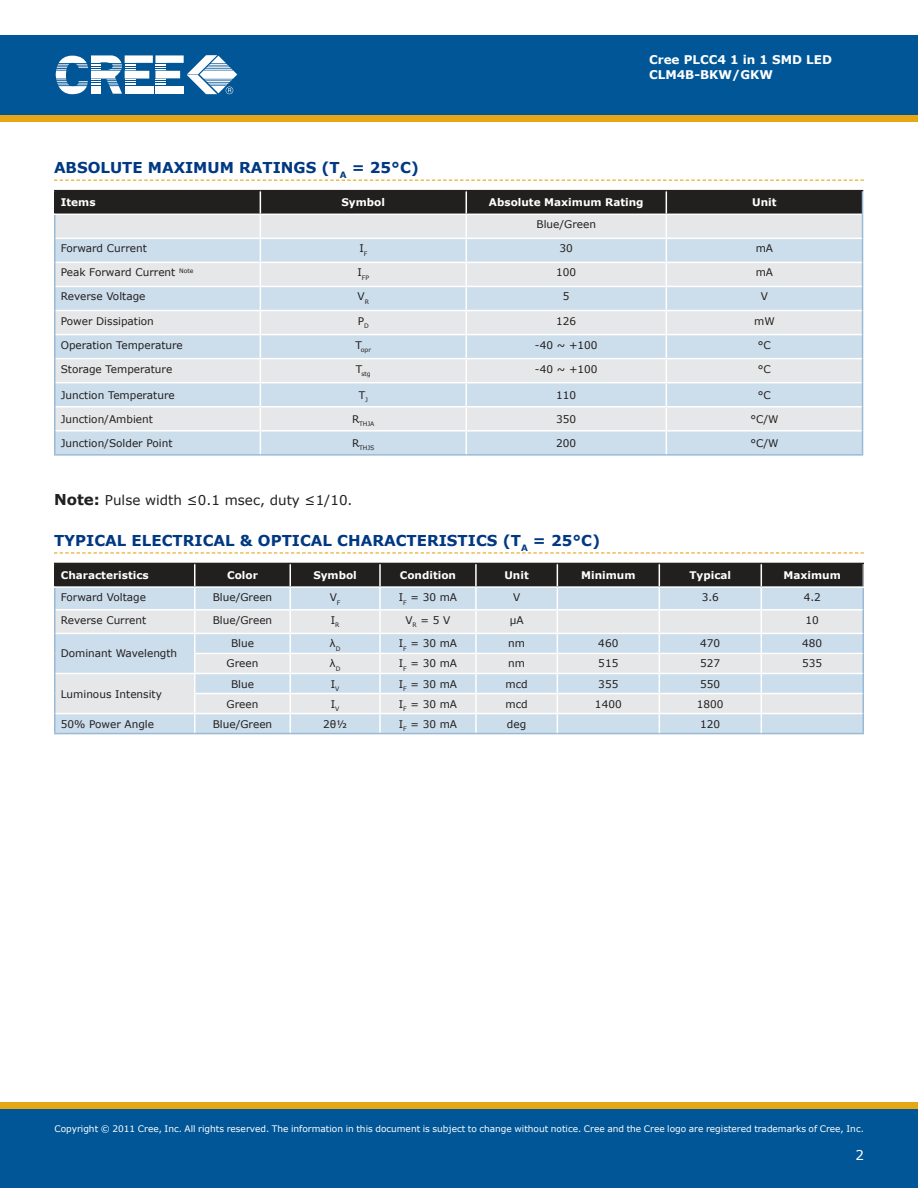
<style>
.page{position:relative;width:918px;height:1188px;background:#fff}
.page>*{position:absolute;margin:0;border:0;box-sizing:border-box;transform-origin:0 0}
.t1{font:700 15px "Verdana";color:#003882}
.t2{font:13.5px "Verdana";color:#221f1f}
.t3{font:13.5px "Verdana";color:#fff}
.t4{font:700 12px/15px "Verdana";color:#fff}
.t5{font:10.5px "Verdana";color:#221f1f}
.t6{font:700 10.5px "Verdana";color:#fff}
.t7{font:9px "Verdana";color:#fff}
.t8{font:6.15px "Verdana";color:#221f1f}
.s1{font-weight:700;font-size:15px}
</style>
<div class="page">
<div style="left:0;top:115px;width:918px;height:7px;background:#e7a613"></div>
<div style="left:0;top:35px;width:918px;height:80px;background:#005697"></div>
<svg style="left:56px;top:55px;width:181px;height:39px"></svg>
<div style="left:0;top:1108px;width:918px;height:80px;background:#005697"></div>
<div style="left:0;top:1102px;width:918px;height:6px;background:#e7a613"></div>
<svg style="left:54px;top:180px;width:810px;height:1px"></svg>
<svg style="left:54px;top:552px;width:810px;height:2px"></svg>
<hr style="left:54px;top:383px;width:2px;height:24px;background:#99bad7">
<hr style="left:54px;top:407px;width:2px;height:24px;background:#99bad7">
<hr style="left:54px;top:190px;width:206px;height:1px;background:#221f1f">
<hr style="left:54px;top:191px;width:2px;height:23px;background:#221f1f">
<hr style="left:260px;top:190px;width:206px;height:1px;background:#221f1f">
<hr style="left:466px;top:190px;width:200px;height:1px;background:#221f1f">
<hr style="left:666px;top:190px;width:197px;height:1px;background:#221f1f">
<hr style="left:54px;top:431px;width:2px;height:23px;background:#99bad7">
<hr style="left:54px;top:454px;width:206px;height:2px;background:#99bad7">
<hr style="left:260px;top:454px;width:206px;height:2px;background:#99bad7">
<hr style="left:466px;top:454px;width:200px;height:2px;background:#99bad7">
<hr style="left:666px;top:454px;width:197px;height:2px;background:#99bad7">
<hr style="left:54px;top:215px;width:2px;height:23px;background:#99bad7">
<hr style="left:54px;top:238px;width:2px;height:24px;background:#99bad7">
<hr style="left:54px;top:262px;width:2px;height:24px;background:#99bad7">
<hr style="left:54px;top:286px;width:2px;height:25px;background:#99bad7">
<hr style="left:54px;top:311px;width:2px;height:24px;background:#99bad7">
<hr style="left:54px;top:335px;width:2px;height:24px;background:#99bad7">
<hr style="left:54px;top:359px;width:2px;height:24px;background:#99bad7">
<svg style="left:55px;top:191px;width:808px;height:263px;background:#cbd2d9"></svg>
<hr style="left:666px;top:238px;width:196px;height:1px;background:#fff">
<hr style="left:666px;top:262px;width:196px;height:1px;background:#fff">
<hr style="left:666px;top:286px;width:196px;height:1px;background:#fff">
<hr style="left:666px;top:310px;width:196px;height:1px;background:#fff">
<hr style="left:666px;top:334px;width:196px;height:1px;background:#fff">
<hr style="left:666px;top:358px;width:196px;height:1px;background:#fff">
<hr style="left:54px;top:733px;width:141px;height:1px;background:#99bad7">
<hr style="left:195px;top:733px;width:95px;height:1px;background:#99bad7">
<hr style="left:290px;top:733px;width:90px;height:1px;background:#99bad7">
<hr style="left:380px;top:733px;width:96px;height:1px;background:#99bad7">
<hr style="left:476px;top:733px;width:81px;height:1px;background:#99bad7">
<hr style="left:557px;top:733px;width:102px;height:1px;background:#99bad7">
<hr style="left:659px;top:733px;width:102px;height:1px;background:#99bad7">
<hr style="left:761px;top:733px;width:103px;height:1px;background:#99bad7">
<svg style="left:54px;top:563px;width:810px;height:170px;background:#c1c8cf"></svg>
<p class="t4" style="left:649px;top:53px;width:184px">Cree PLCC4 1 in 1 SMD LED<br>CLM4B-BKW/GKW</p>
<h1 class="t1" style="left:54px;top:162px;width:367px">ABSOLUTE MAXIMUM RATINGS (T<sub>A</sub> = 25°C)</h1>
<p class="t6" style="left:61px;top:199px;width:36px">Items</p>
<p class="t6" style="left:342px;top:199px;width:45px">Symbol</p>
<p class="t6" style="left:489px;top:199px;width:156px">Absolute Maximum Rating</p>
<p class="t6" style="left:752px;top:199px;width:26px">Unit</p>
<p class="t5" style="left:537px;top:220px;width:61px">Blue/Green</p>
<p class="t5" style="left:61px;top:242px;width:88px">Forward Current</p>
<p class="t5" style="left:359px;top:244px;width:9px">I<sub>F</sub></p>
<p class="t5" style="left:560px;top:242px;width:15px">30</p>
<p class="t5" style="left:756px;top:244px;width:19px">mA</p>
<p class="t5" style="left:61px;top:266px;width:134px">Peak Forward Current <sup>Note</sup></p>
<p class="t8" style="left:357px;top:274px;width:13px"><sup>I</sup>FP</p>
<p class="t5" style="left:556px;top:268px;width:22px">100</p>
<p class="t5" style="left:756px;top:268px;width:19px">mA</p>
<p class="t5" style="left:61px;top:290px;width:86px">Reverse Voltage</p>
<p class="t5" style="left:358px;top:290px;width:13px">V<sub>R</sub></p>
<p class="t5" style="left:563px;top:292px;width:8px">5</p>
<p class="t5" style="left:761px;top:290px;width:9px">V</p>
<p class="t5" style="left:61px;top:317px;width:95px">Power Dissipation</p>
<p class="t5" style="left:358px;top:317px;width:13px">P<sub>D</sub></p>
<p class="t5" style="left:556px;top:314px;width:22px">126</p>
<p class="t5" style="left:754px;top:317px;width:22px">mW</p>
<p class="t5" style="left:61px;top:341px;width:124px">Operation Temperature</p>
<p class="t8" style="left:356px;top:347px;width:17px"><sup>T</sup>opr</p>
<p class="t5" style="left:535px;top:338px;width:64px">-40 ~ +100</p>
<p class="t5" style="left:758px;top:341px;width:15px">°C</p>
<p class="t5" style="left:61px;top:365px;width:113px">Storage Temperature</p>
<p class="t8" style="left:356px;top:371px;width:16px"><sup>T</sup>stg</p>
<p class="t5" style="left:535px;top:362px;width:64px">-40 ~ +100</p>
<p class="t5" style="left:758px;top:365px;width:15px">°C</p>
<p class="t5" style="left:61px;top:391px;width:115px">Junction Temperature</p>
<p class="t5" style="left:359px;top:391px;width:11px">T<sub>J</sub></p>
<p class="t5" style="left:556px;top:391px;width:22px">110</p>
<p class="t5" style="left:758px;top:391px;width:15px">°C</p>
<p class="t5" style="left:61px;top:415px;width:94px">Junction/Ambient</p>
<p class="t8" style="left:352px;top:422px;width:24px"><sup>R</sup>THJA</p>
<p class="t5" style="left:556px;top:412px;width:22px">350</p>
<p class="t5" style="left:750px;top:415px;width:30px">°C/W</p>
<p class="t5" style="left:61px;top:439px;width:113px">Junction/Solder Point</p>
<p class="t8" style="left:352px;top:446px;width:24px"><sup>R</sup>THJS</p>
<p class="t5" style="left:556px;top:439px;width:22px">200</p>
<p class="t5" style="left:750px;top:439px;width:30px">°C/W</p>
<p class="t2" style="left:54px;top:492px;width:300px"><span class="s1">Note:</span> Pulse width ≤0.1 msec, duty ≤1/10.</p>
<h1 class="t1" style="left:54px;top:535px;width:548px">TYPICAL ELECTRICAL &amp; OPTICAL CHARACTERISTICS (T<sub>A</sub> = 25°C)</h1>
<p class="t6" style="left:61px;top:571px;width:90px">Characteristics</p>
<p class="t6" style="left:227px;top:571px;width:32px">Color</p>
<p class="t6" style="left:313px;top:571px;width:45px">Symbol</p>
<p class="t6" style="left:400px;top:571px;width:58px">Condition</p>
<p class="t6" style="left:504px;top:571px;width:26px">Unit</p>
<p class="t6" style="left:581px;top:571px;width:56px">Minimum</p>
<p class="t6" style="left:689px;top:571px;width:43px">Typical</p>
<p class="t6" style="left:784px;top:571px;width:59px">Maximum</p>
<p class="t5" style="left:61px;top:591px;width:87px">Forward Voltage</p>
<p class="t5" style="left:213px;top:593px;width:61px">Blue/Green</p>
<p class="t5" style="left:330px;top:591px;width:12px">V<sub>F</sub></p>
<p class="t5" style="left:399px;top:593px;width:60px">I<sub>F</sub> = 30 mA</p>
<p class="t5" style="left:513px;top:591px;width:9px">V</p>
<p class="t5" style="left:702px;top:591px;width:19px">3.6</p>
<p class="t5" style="left:804px;top:591px;width:19px">4.2</p>
<p class="t5" style="left:61px;top:616px;width:87px">Reverse Current</p>
<p class="t5" style="left:213px;top:616px;width:61px">Blue/Green</p>
<p class="t5" style="left:331px;top:616px;width:10px">I<sub>R</sub></p>
<p class="t5" style="left:405px;top:613px;width:46px">V<sub>R</sub> = 5 V</p>
<p class="t5" style="left:510px;top:613px;width:15px">μA</p>
<p class="t5" style="left:806px;top:616px;width:15px">10</p>
<p class="t5" style="left:61px;top:649px;width:118px">Dominant Wavelength</p>
<p class="t5" style="left:231px;top:639px;width:24px">Blue</p>
<p class="t5" style="left:330px;top:637px;width:12px">λ<sub>D</sub></p>
<p class="t5" style="left:399px;top:639px;width:60px">I<sub>F</sub> = 30 mA</p>
<p class="t5" style="left:508px;top:639px;width:18px">nm</p>
<p class="t5" style="left:598px;top:637px;width:22px">460</p>
<p class="t5" style="left:700px;top:637px;width:22px">470</p>
<p class="t5" style="left:802px;top:637px;width:22px">480</p>
<p class="t5" style="left:227px;top:659px;width:33px">Green</p>
<p class="t5" style="left:330px;top:657px;width:12px">λ<sub>D</sub></p>
<p class="t5" style="left:399px;top:659px;width:60px">I<sub>F</sub> = 30 mA</p>
<p class="t5" style="left:508px;top:659px;width:18px">nm</p>
<p class="t5" style="left:598px;top:659px;width:22px">515</p>
<p class="t5" style="left:700px;top:657px;width:22px">527</p>
<p class="t5" style="left:802px;top:657px;width:22px">535</p>
<p class="t5" style="left:61px;top:690px;width:103px">Luminous Intensity</p>
<p class="t5" style="left:231px;top:679px;width:24px">Blue</p>
<p class="t5" style="left:331px;top:679px;width:10px">I<sub>V</sub></p>
<p class="t5" style="left:399px;top:679px;width:60px">I<sub>F</sub> = 30 mA</p>
<p class="t5" style="left:506px;top:679px;width:24px">mcd</p>
<p class="t5" style="left:598px;top:677px;width:22px">355</p>
<p class="t5" style="left:700px;top:679px;width:22px">550</p>
<p class="t5" style="left:227px;top:700px;width:33px">Green</p>
<p class="t5" style="left:331px;top:700px;width:10px">I<sub>V</sub></p>
<p class="t5" style="left:399px;top:700px;width:60px">I<sub>F</sub> = 30 mA</p>
<p class="t5" style="left:506px;top:700px;width:24px">mcd</p>
<p class="t5" style="left:595px;top:697px;width:28px">1400</p>
<p class="t5" style="left:697px;top:697px;width:28px">1800</p>
<p class="t5" style="left:61px;top:720px;width:95px">50% Power Angle</p>
<p class="t5" style="left:213px;top:720px;width:61px">Blue/Green</p>
<p class="t5" style="left:323px;top:717px;width:25px">2θ½</p>
<p class="t5" style="left:399px;top:720px;width:60px">I<sub>F</sub> = 30 mA</p>
<p class="t5" style="left:507px;top:720px;width:21px">deg</p>
<p class="t5" style="left:700px;top:720px;width:22px">120</p>
<p class="t7" style="left:54px;top:1125px;width:811px">Copyright © 2011 Cree, Inc. All rights reserved. The information in this document is subject to change without notice. Cree and the Cree logo are registered trademarks of Cree, Inc.</p>
<p class="t7" style="left:54px;top:1127px;width:58px">of Cree, Inc.</p>
<p class="t3" style="left:855px;top:1149px;width:10px">2</p>
</div>
